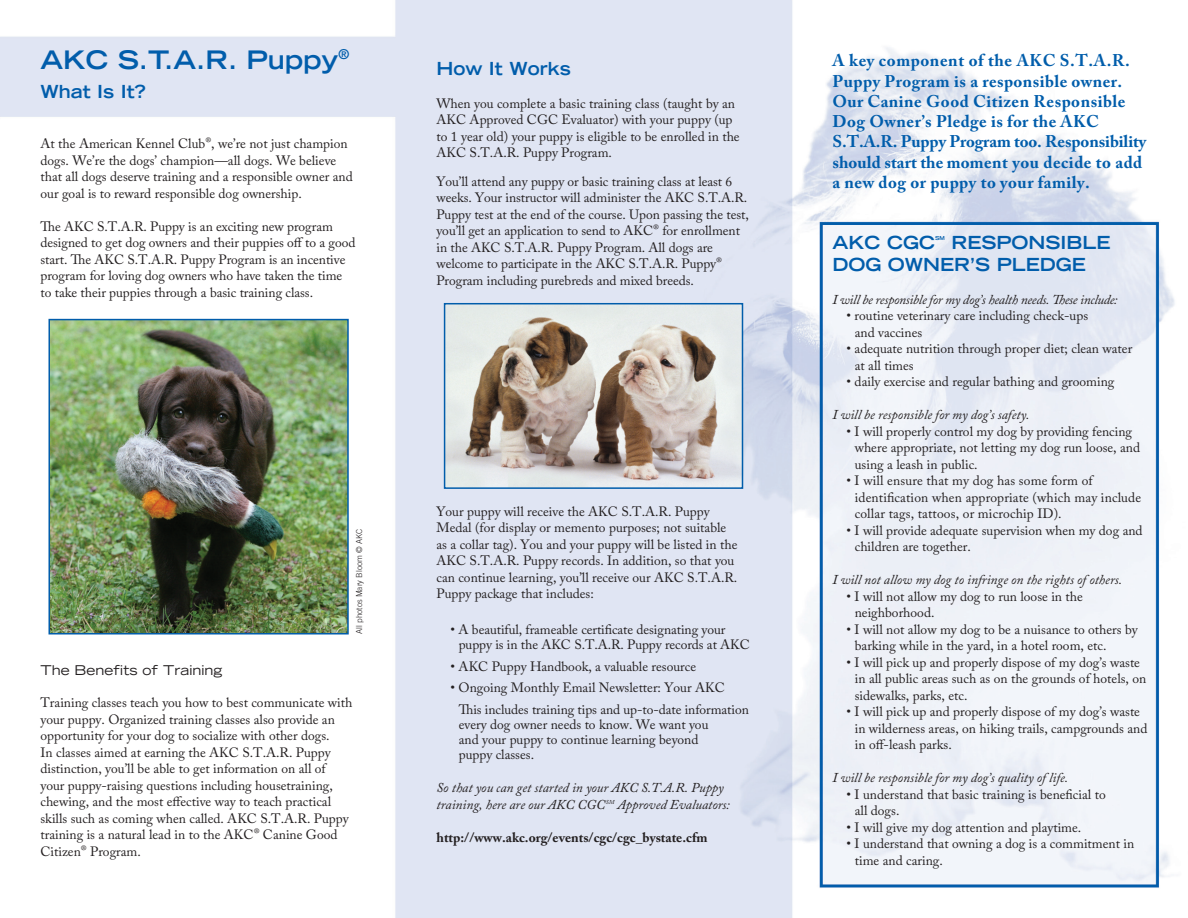
<style>
.page{position:relative;width:1188px;height:918px;background:#fff}
.page>*{position:absolute;margin:0;border:0;box-sizing:border-box;transform-origin:0 0}
.Subhead{font:700 expanded 25.5px "Trade Gothic LT Std";color:#015dab}
.t1{font:700 expanded 18px/21.6px "Trade Gothic LT Std";color:#015dab}
.t2{font:700 16.8px/20.2px "Adobe Caslon Pro";letter-spacing:.03em;color:#015dab}
.Bullets{font:13.5px/16.5px "Adobe Caslon Pro";color:#231f20}
.t3{font:italic 13.5px/16.5px "Adobe Caslon Pro";color:#231f20}
.t4{font:italic 13.5px "Adobe Caslon Pro";letter-spacing:-.02em;color:#231f20}
.t5{font:700 13.5px "Adobe Caslon Pro";color:#231f20}
.Subhead-2{font:expanded 13.5px "Trade Gothic LT Std";color:#231f20}
.t6{font:300 8.25px "Trade Gothic";color:#231f20}
.t7{font:italic 6px "Adobe Caslon Pro";color:#231f20}
.t8{font:700 expanded 5.4px "Trade Gothic LT Std";color:#015dab}
</style>
<div class="page">
<img style="left:0;top:0;width:1175px;height:918px">
<img style="left:51px;top:322px;width:295px;height:309px">
<div style="left:48px;top:319px;width:301px;height:315px;border:2px solid #015dab"></div>
<img style="left:447px;top:306px;width:293px;height:180px">
<div style="left:444px;top:303px;width:299px;height:186px;border:2px solid #015dab"></div>
<p class="Subhead" style="left:40px;top:43px;width:310px">AKC S.T.A.R. Puppy<sup>®</sup></p>
<p class="t1" style="left:40px;top:80px;width:107px">What Is It?</p>
<p class="Bullets" style="left:40px;top:136px;width:314px">At the American Kennel Club<sup>®</sup>, we’re not just champion dogs. We’re the dogs’ champion—all dogs. We believe that all dogs deserve training and a responsible owner and our goal is to reward responsible dog ownership.</p>
<p class="Bullets" style="left:40px;top:218px;width:316px">The AKC S.T.A.R. Puppy is an exciting new program designed to get dog owners and their puppies off to a good start. The AKC S.T.A.R. Puppy Program is an incentive program for loving dog owners who have taken the time to take their puppies through a basic training class.</p>
<p class="t1" style="left:436px;top:57px;width:136px">How It Works</p>
<p class="Bullets" style="left:436px;top:95px;width:305px">When you complete a basic training class (taught by an AKC Approved CGC Evaluator) with your puppy (up to 1 year old) your puppy is eligible to be enrolled in the AKC S.T.A.R. Puppy Program.</p>
<p class="Bullets" style="left:436px;top:173px;width:314px">You’ll attend any puppy or basic training class at least 6 weeks. Your instructor will administer the AKC S.T.A.R.<br>Puppy test at the end of the course. Upon passing the test, you’ll get an application to send to AKC<sup>®</sup> for enrollment in the AKC S.T.A.R. Puppy Program. All dogs are welcome to participate in the AKC S.T.A.R. Puppy<sup>® </sup>Program including purebreds and mixed breeds.</p>
<p class="t6" style="left:354px;top:634px;width:107px;rotate:-90deg">All photos Mary Bloom © AKC</p>
<p class="Subhead-2" style="left:40px;top:661px;width:183px">The Benefits of Training</p>
<p class="Bullets" style="left:40px;top:694px;width:313px">Training classes teach you how to best communicate with your puppy. Organized training classes also provide an opportunity for your dog to socialize with other dogs.<br>In classes aimed at earning the AKC S.T.A.R. Puppy distinction, you’ll be able to get information on all of your puppy-raising questions including housetraining, chewing, and the most effective way to teach practical skills such as coming when called. AKC S.T.A.R. Puppy training is a natural lead in to the AKC<sup>®</sup> Canine Good Citizen<sup>®</sup> Program.</p>
<p class="Bullets" style="left:436px;top:503px;width:303px">Your puppy will receive the AKC S.T.A.R. Puppy Medal (for display or memento purposes; not suitable as a collar tag). You and your puppy will be listed in the AKC S.T.A.R. Puppy records. In addition, so that you can continue learning, you’ll receive our AKC S.T.A.R.<br>Puppy package that includes:</p>
<p class="Bullets" style="left:459px;top:622px;width:293px;line-height:15px;text-indent:-8px">• A beautiful, frameable certificate designating your puppy is in the AKC S.T.A.R. Puppy records at AKC</p>
<p class="Bullets" style="left:451px;top:658px;width:247px">• AKC Puppy Handbook, a valuable resource</p>
<p class="Bullets" style="left:451px;top:680px;width:276px">• Ongoing Monthly Email Newsletter: Your AKC</p>
<p class="Bullets" style="left:459px;top:702px;width:292px;line-height:15px">This includes training tips and up-to-date information every dog owner needs to know. We want you<br>and your puppy to continue learning beyond<br>puppy classes.</p>
<p class="t3" style="left:436px;top:779px;width:289px">So that you can get started in your AKC S.T.A.R. Puppy training, here are our AKC CGC</p>
<p class="t7" style="left:606px;top:799px;width:10px">SM</p>
<p class="t3" style="left:618px;top:796px;width:114px">Approved Evaluators:</p>
<p class="t5" style="left:436px;top:829px;width:273px">http://www.akc.org/events/cgc/cgc_bystate.cfm</p>
<p class="t2" style="left:832px;top:50px;width:315px">A key component of the AKC S.T.A.R.<br>Puppy Program is a responsible owner.<br>Our Canine Good Citizen Responsible Dog Owner’s Pledge is for the AKC S.T.A.R. Puppy Program too. Responsibility should start the moment you decide to add a new dog or puppy to your family.</p>
<p class="t1" style="left:832px;top:232px;width:279px;text-indent:119px">RESPONSIBLE<br>DOG OWNER’S PLEDGE</p>
<p class="t4" style="left:832px;top:291px;width:287px">I will be responsible for my dog’s health needs. These include:</p>
<p class="Bullets" style="left:855px;top:307px;width:235px;text-indent:-8px">• routine veterinary care including check-ups and vaccines</p>
<p class="Bullets" style="left:855px;top:340px;width:279px;text-indent:-8px">• adequate nutrition through proper diet; clean water at all times</p>
<p class="Bullets" style="left:847px;top:373px;width:269px">• daily exercise and regular bathing and grooming</p>
<p class="t3" style="left:832px;top:406px;width:199px">I will be responsible for my dog’s safety.</p>
<p class="Bullets" style="left:855px;top:423px;width:287px;text-indent:-8px">• I will properly control my dog by providing fencing where appropriate, not letting my dog run loose, and using a leash in public.</p>
<p class="Bullets" style="left:855px;top:472px;width:288px;text-indent:-8px">• I will ensure that my dog has some form of identification when appropriate (which may include collar tags, tattoos, or microchip ID).</p>
<p class="Bullets" style="left:855px;top:522px;width:289px;text-indent:-8px">• I will provide adequate supervision when my dog and children are together.</p>
<p class="t3" style="left:832px;top:571px;width:291px">I will not allow my dog to infringe on the rights of others.</p>
<p class="Bullets" style="left:855px;top:588px;width:230px;text-indent:-8px">• I will not allow my dog to run loose in the neighborhood.</p>
<p class="Bullets" style="left:855px;top:621px;width:284px;text-indent:-8px">• I will not allow my dog to be a nuisance to others by barking while in the yard, in a hotel room, etc.</p>
<p class="Bullets" style="left:855px;top:654px;width:293px;text-indent:-8px">• I will pick up and properly dispose of my dog’s waste in all public areas such as on the grounds of hotels, on sidewalks, parks, etc.</p>
<p class="Bullets" style="left:855px;top:703px;width:294px;text-indent:-8px">• I will pick up and properly dispose of my dog’s waste in wilderness areas, on hiking trails, campgrounds and in off-leash parks.</p>
<p class="t3" style="left:832px;top:769px;width:237px">I will be responsible for my dog’s quality of life.</p>
<p class="Bullets" style="left:855px;top:786px;width:253px;text-indent:-8px">• I understand that basic training is beneficial to all dogs.</p>
<p class="Bullets" style="left:847px;top:819px;width:236px">• I will give my dog attention and playtime.</p>
<p class="Bullets" style="left:855px;top:835px;width:281px;text-indent:-8px">• I understand that owning a dog is a commitment in time and caring.</p>
<p class="t1" style="left:832px;top:232px;width:104px">AKC CGC</p>
<p class="t8" style="left:935px;top:235px;width:11px">SM</p>
</div>
